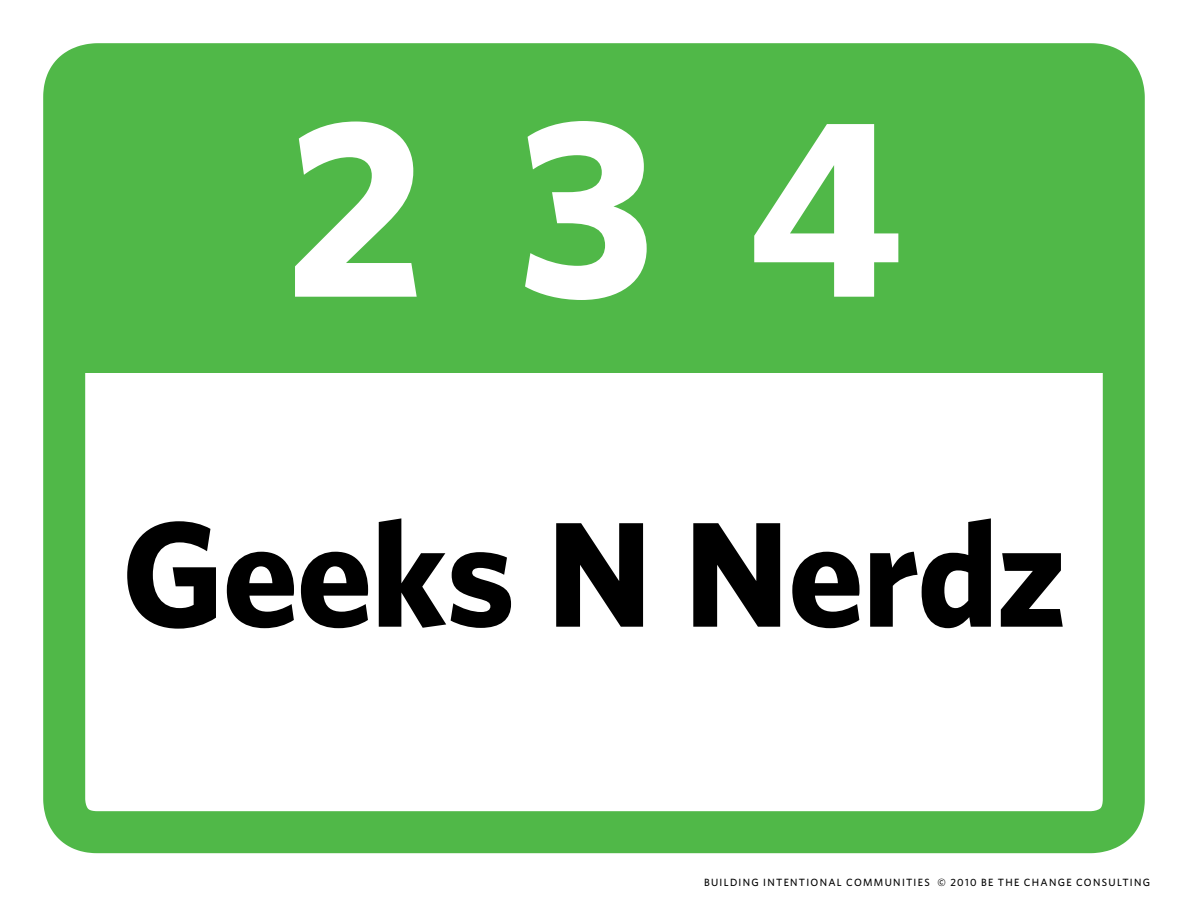
<style>
.page{position:relative;width:1188px;height:918px;background:#fff}
.page>*{position:absolute;margin:0;border:0;box-sizing:border-box;transform-origin:0 0}
.t1{font:700 255px "Whitney";color:#fff}
.t2{font:700 150px "Whitney";letter-spacing:-.01em;color:#000}
.t3{font:500 10.5px "Whitney";letter-spacing:.125em;color:#000}
</style>
<div class="page">
<div style="left:43px;top:43px;width:1102px;height:810px;border:42px solid #50b848;border-radius:33px"></div>
<div style="left:65px;top:76px;width:1058px;height:297px;background:#50b848"></div>
<h1 class="t1" style="left:285px;top:53px;width:620px">2 3 4</h1>
<h2 class="t2" style="left:122px;top:484px;width:946px">Geeks N Nerdz</h2>
<p class="t3" style="left:704px;top:876px;width:448px">BUILDING I NTENTIONAL COMMUNITIES © 2010 BE THE CHANGE CONSULTING</p>
</div>
